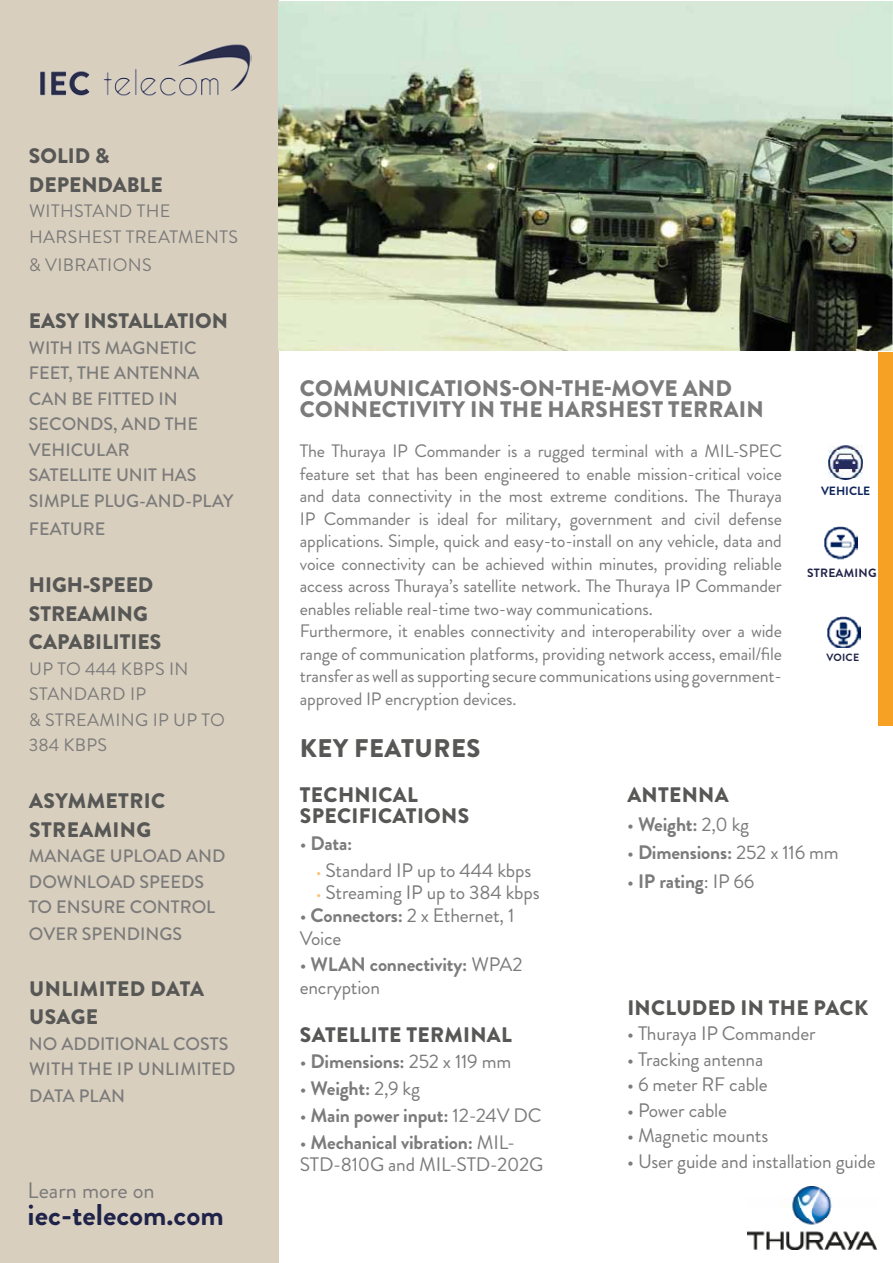
<style>
.page{position:relative;width:893px;height:1263px;background:#fff}
.page>*{position:absolute;margin:0;border:0;box-sizing:border-box;transform-origin:0 0}
.t1{font:700 30px "Brandon Grotesque";color:#202349}
.t2{font:900 25.5px "Brandon Grotesque";letter-spacing:.02em;color:#575756}
.t3{font:900 22.5px/21px "Brandon Grotesque";letter-spacing:.01em;color:#7c7b7b}
.t4{font:22.5px "Brandon Grotesque";color:#7c7b7b}
.t5{font:900 21px/28.5px "Brandon Grotesque";letter-spacing:.015em;color:#575756}
.t6{font:19.5px/22.5px "Brandon Grotesque";letter-spacing:-.01em;color:#7c7b7b}
.t7{font:700 19.5px/22.5px "Brandon Grotesque";letter-spacing:-.01em;color:#7c7b7b}
.t8{font:18px/22.5px "Brandon Grotesque";letter-spacing:-.01em;color:#7c7b7b}
.t9{font:500 18px/25.5px "Brandon Grotesque";color:#7c7b7b}
.t10{font:18px/25.5px "Brandon Grotesque";letter-spacing:.02em;color:#7c7b7b}
.t11{font:700 12px "Brandon Grotesque";letter-spacing:.02em;color:#202349}
.t12{font:700 12px "Brandon Grotesque";color:#0f265c}
.t13{font:700 10.5px "Brandon Grotesque";letter-spacing:.02em;color:#202349}
.s1{font-weight:400}
.s2{font-size:15px;color:#fbc479}
.s3{font-weight:700}
</style>
<div class="page">
<div style="left:0;top:0;width:279px;height:1263px;background:#d8cfbe"></div>
<hr style="left:0;top:0;width:1px;height:1263px;background:#e8e8ef">
<div style="left:0;top:408px;width:5px;height:447px;background:#d8cfbe"></div>
<div style="left:878px;top:352px;width:15px;height:373px;background:#f6a124"></div>
<img style="left:824px;top:526px;width:34px;height:34px">
<img style="left:827px;top:616px;width:33px;height:32px">
<img style="left:828px;top:446px;width:34px;height:34px">
<img style="left:279px;top:1px;width:614px;height:349px">
<img style="left:40px;top:44px;width:212px;height:52px">
<img style="left:748px;top:1186px;width:129px;height:63px">
<p class="t5" style="left:29px;top:142px;width:135px">SOLID &amp;<br>DEPENDABLE</p>
<p class="t10" style="left:29px;top:198px;width:210px">WITHSTAND THE<br>HARSHEST TREATMENTS</p>
<p class="t10" style="left:29px;top:252px;width:124px">&amp; VIBRATIONS</p>
<p class="t5" style="left:29px;top:307px;width:201px">EASY INSTALLATION</p>
<p class="t9" style="left:29px;top:335px;width:206px">WITH ITS MAGNETIC<br>FEET, THE ANTENNA<br>CAN BE FITTED IN<br>SECONDS, AND THE<br>VEHICULAR<br>SATELLITE UNIT HAS<br>SIMPLE PLUG-AND-PLAY</p>
<p class="t9" style="left:29px;top:516px;width:78px">FEATURE</p>
<p class="t5" style="left:29px;top:571px;width:134px">HIGH-SPEED<br>STREAMING<br>CAPABILITIES</p>
<p class="t10" style="left:29px;top:656px;width:198px">UP TO 444 KBPS IN<br>STANDARD IP<br>&amp; STREAMING IP UP TO<br>384 KBPS</p>
<p class="t5" style="left:29px;top:787px;width:138px">ASYMMETRIC<br>STREAMING</p>
<p class="t9" style="left:29px;top:843px;width:198px;line-height:26px">MANAGE UPLOAD AND<br>DOWNLOAD SPEEDS<br>TO ENSURE CONTROL<br>OVER SPENDINGS</p>
<p class="t5" style="left:29px;top:974px;width:176px">UNLIMITED DATA<br>USAGE</p>
<p class="t9" style="left:29px;top:1030px;width:208px;line-height:26.2px">NO ADDITIONAL COSTS<br>WITH THE IP UNLIMITED<br>DATA PLAN</p>
<p class="t4" style="left:28px;top:1175px;width:129px">Learn more on</p>
<h1 class="t1" style="left:28px;top:1193px;width:198px">iec-telecom.com</h1>
<p class="t3" style="left:300px;top:378px;width:466px">COMMUNICATIONS-ON-THE-MOVE AND<br>CONNECTIVITY IN THE HARSHEST TERRAIN</p>
<p class="t8" style="left:300px;top:440px;width:484px">The Thuraya IP Commander is a rugged terminal with a MIL-SPEC feature set that has been engineered to enable mission-critical voice and data connectivity in the most extreme conditions. The Thuraya IP Commander is ideal for military, government and civil defense applications. Simple, quick and easy-to-install on any vehicle, data and voice connectivity can be achieved within minutes, providing reliable access across Thuraya’s satellite network. The Thuraya IP Commander enables reliable real-time two-way communications.<br>Furthermore, it enables connectivity and interoperability over a wide range of communication platforms, providing network access, email/file transfer as well as supporting secure communications using government&shy;approved IP encryption devices.</p>
<h2 class="t2" style="left:300px;top:730px;width:182px">KEY FEATURES</h2>
<p class="t12" style="left:821px;top:483px;width:51px">VEHICLE</p>
<p class="t11" style="left:807px;top:565px;width:71px">STREAMING</p>
<p class="t13" style="left:826px;top:650px;width:34px">VOICE</p>
<p class="t5" style="left:300px;top:785px;width:171px;line-height:21px">TECHNICAL<br>SPECIFICATIONS</p>
<p class="t7" style="left:300px;top:832px;width:54px"><span class="s1">•</span> Data:</p>
<p class="t6" style="left:316px;top:859px;width:216px"><span class="s2">•</span> Standard IP up to 444 kbps</p>
<p class="t6" style="left:316px;top:882px;width:225px"><span class="s2">•</span> Streaming IP up to 384 kbps</p>
<p class="t6" style="left:300px;top:904px;width:216px">• <span class="s3">Connectors:</span> 2 x Ethernet, 1<br>Voice</p>
<p class="t7" style="left:300px;top:953px;width:224px"><span class="s1">•</span> WLAN connectivity: <span class="s1">WPA2 encryption</span></p>
<p class="t5" style="left:300px;top:1020px;width:213px">SATELLITE TERMINAL</p>
<p class="t7" style="left:300px;top:1050px;width:213px"><span class="s1">•</span> Dimensions: <span class="s1">252 x 119 mm</span></p>
<p class="t7" style="left:300px;top:1077px;width:122px"><span class="s1">•</span> Weight: <span class="s1">2,9 kg</span></p>
<p class="t7" style="left:300px;top:1104px;width:243px"><span class="s1">•</span> Main power input: <span class="s1">12-24V DC</span></p>
<p class="t6" style="left:300px;top:1131px;width:245px">• <span class="s3">Mechanical vibration:</span> MIL-<br>STD-810G and MIL-STD-202G</p>
<p class="t5" style="left:627px;top:781px;width:103px">ANTENNA</p>
<p class="t7" style="left:627px;top:813px;width:124px"><span class="s1">•</span> Weight: <span class="s1">2,0 kg</span></p>
<p class="t7" style="left:627px;top:842px;width:213px"><span class="s1">•</span> Dimensions: <span class="s1">252 x 116 mm</span></p>
<p class="t7" style="left:627px;top:870px;width:129px"><span class="s1">•</span> IP rating<span class="s1">: IP 66</span></p>
<p class="t5" style="left:627px;top:993px;width:242px">INCLUDED IN THE PACK</p>
<p class="t6" style="left:627px;top:1022px;width:190px">• Thuraya IP Commander</p>
<p class="t6" style="left:627px;top:1048px;width:138px">• Tracking antenna</p>
<p class="t6" style="left:627px;top:1073px;width:142px">• 6 meter RF cable</p>
<p class="t6" style="left:627px;top:1099px;width:101px">• Power cable</p>
<p class="t6" style="left:627px;top:1124px;width:143px">• Magnetic mounts</p>
<p class="t6" style="left:627px;top:1150px;width:250px">• User guide and installation guide</p>
</div>
